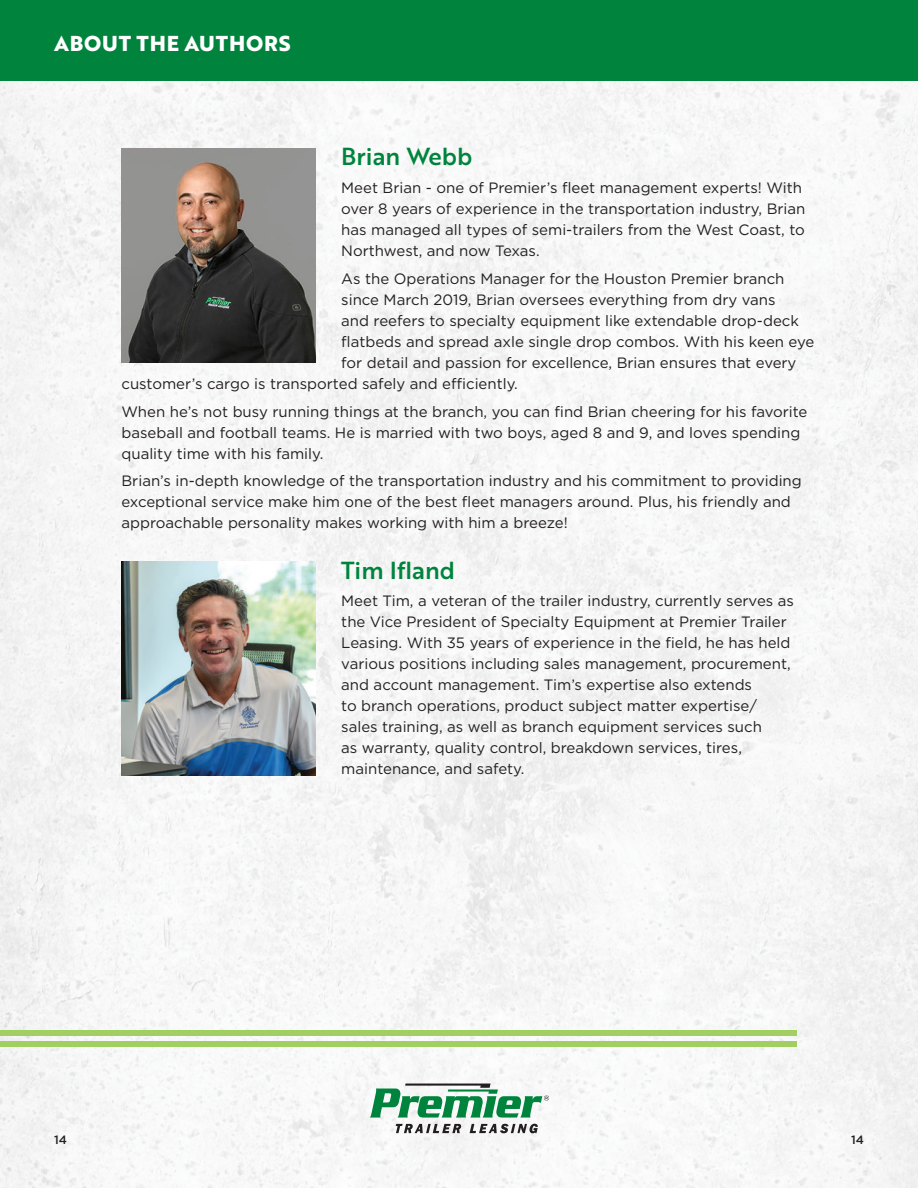
<style>
.page{position:relative;width:918px;height:1188px;background:#fff}
.page>*{position:absolute;margin:0;border:0;box-sizing:border-box;transform-origin:0 0}
.body_copy{font:24px "Brother 1816 Medium";color:#00843d}
.t1{font:700 21px "Brother 1816 Extra";letter-spacing:.04em;color:#fff}
.body_copy-2{font:15px/21px "Gotham";color:#231f20}
.body_copy-3{font:500 12px "Gotham";color:#231f20}
</style>
<div class="page">
<div style="left:0;top:81px;width:918px;height:1107px;background:#f6f6f6"></div>
<svg style="left:396px;top:1124px;width:65px;height:9px"></svg>
<svg style="left:470px;top:1124px;width:68px;height:9px"></svg>
<svg style="left:370px;top:1084px;width:178px;height:34px"></svg>
<div style="left:0;top:0;width:918px;height:81px;background:#00843d"></div>
<div style="left:0;top:1031px;width:796px;height:5px;background:#a2cf62"></div>
<div style="left:0;top:1041px;width:796px;height:5px;background:#a2cf62"></div>
<img style="left:122px;top:561px;width:194px;height:214px">
<img style="left:122px;top:148px;width:194px;height:214px">
<p class="t1" style="left:54px;top:27px;width:238px">ABOUT THE AUTHORS</p>
<p class="body_copy" style="left:341px;top:139px;width:133px">Brian Webb</p>
<p class="body_copy-2" style="left:341px;top:177px;width:466px">Meet Brian - one of Premier’s fleet management experts! With over 8 years of experience in the transportation industry, Brian has managed all types of semi-trailers from the West Coast, to Northwest, and now Texas.</p>
<p class="body_copy-2" style="left:341px;top:268px;width:445px">As the Operations Manager for the Houston Premier branch</p>
<p class="body_copy-2" style="left:341px;top:289px;width:436px">since March 2019, Brian oversees everything from dry vans</p>
<p class="body_copy-2" style="left:341px;top:310px;width:459px">and reefers to specialty equipment like extendable drop-deck</p>
<p class="body_copy-2" style="left:341px;top:331px;width:475px">flatbeds and spread axle single drop combos. With his keen eye</p>
<p class="body_copy-2" style="left:341px;top:352px;width:457px">for detail and passion for excellence, Brian ensures that every</p>
<p class="body_copy-2" style="left:122px;top:373px;width:398px">customer’s cargo is transported safely and efficiently.</p>
<p class="body_copy-2" style="left:122px;top:400px;width:688px">When he’s not busy running things at the branch, you can find Brian cheering for his favorite baseball and football teams. He is married with two boys, aged 8 and 9, and loves spending quality time with his family.</p>
<p class="body_copy-2" style="left:122px;top:470px;width:682px">Brian’s in-depth knowledge of the transportation industry and his commitment to providing exceptional service make him one of the best fleet managers around. Plus, his friendly and approachable personality makes working with him a breeze!</p>
<p class="body_copy" style="left:341px;top:552px;width:115px">Tim Ifland</p>
<p class="body_copy-2" style="left:341px;top:590px;width:454px">Meet Tim, a veteran of the trailer industry, currently serves as the Vice President of Specialty Equipment at Premier Trailer Leasing. With 35 years of experience in the field, he has held various positions including sales management, procurement, and account management. Tim’s expertise also extends<br>to branch operations, product subject matter expertise/ sales training, as well as branch equipment services such<br>as warranty, quality control, breakdown services, tires, maintenance, and safety.</p>
<p class="body_copy-3" style="left:54px;top:1132px;width:14px">14</p>
<p class="body_copy-3" style="left:851px;top:1132px;width:14px">14</p>
</div>
